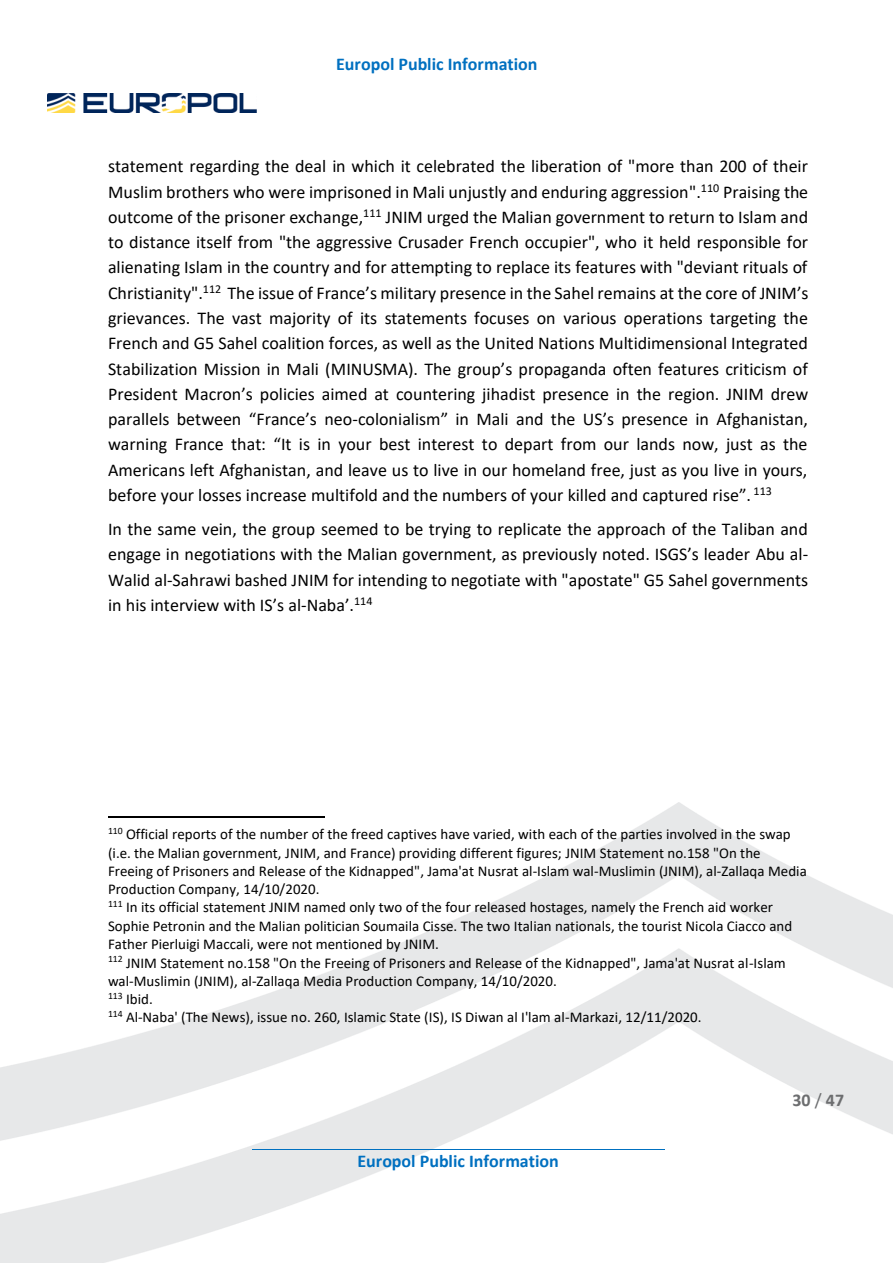
<style>
.page{position:relative;width:893px;height:1263px;background:#fff}
.page>*{position:absolute;margin:0;border:0;box-sizing:border-box;transform-origin:0 0}
.t1{font:18px/25.2px "Calibri";color:#000;text-align:justify}
.t2{font:700 18px "Calibri";color:#0070c0}
.t3{font:700 18px "Calibri";color:#6d6e70}
.t4{font:15px/18.3px "Calibri";color:#000}
.s1{font-weight:400}
</style>
<div class="page">
<img style="left:1px;top:802px;width:892px;height:461px">
<hr style="left:252px;top:1149px;width:412px;height:1px;background:#0070c0">
<img style="left:47px;top:93px;width:210px;height:20px">
<hr style="left:108px;top:816px;width:216px;height:1px;background:#000">
<p class="t2" style="left:336px;top:57px;width:203px">Europol Public Information</p>
<p class="t1" style="left:108px;top:155px;width:702px">statement regarding the deal in which it celebrated the liberation of "more than 200 of their Muslim brothers who were imprisoned in Mali unjustly and enduring aggression".<sup>110</sup> Praising the outcome of the prisoner exchange,<sup>111</sup> JNIM urged the Malian government to return to Islam and to distance itself from "the aggressive Crusader French occupier", who it held responsible for alienating Islam in the country and for attempting to replace its features with "deviant rituals of Christianity".<sup>112</sup> The issue of France’s military presence in the Sahel remains at the core of JNIM’s grievances. The vast majority of its statements focuses on various operations targeting the French and G5 Sahel coalition forces, as well as the United Nations Multidimensional Integrated Stabilization Mission in Mali (MINUSMA). The group’s propaganda often features criticism of President Macron’s policies aimed at countering jihadist presence in the region. JNIM drew parallels between “France’s neo-colonialism” in Mali and the US’s presence in Afghanistan, warning France that: “It is in your best interest to depart from our lands now, just as the Americans left Afghanistan, and leave us to live in our homeland free, just as you live in yours, before your losses increase multifold and the numbers of your killed and captured rise”. <sup>113</sup></p>
<p class="t1" style="left:108px;top:518px;width:702px">In the same vein, the group seemed to be trying to replicate the approach of the Taliban and engage in negotiations with the Malian government, as previously noted. ISGS’s leader Abu al-Walid al-Sahrawi bashed JNIM for intending to negotiate with "apostate" G5 Sahel governments in his interview with IS’s al-Naba’.<sup>114</sup></p>
<p class="t4" style="left:108px;top:826px;width:700px"><sup>110</sup> Official reports of the number of the freed captives have varied, with each of the parties involved in the swap (i.e. the Malian government, JNIM, and France) providing different figures; JNIM Statement no.158 "On the Freeing of Prisoners and Release of the Kidnapped", Jama'at Nusrat al-Islam wal-Muslimin (JNIM), al-Zallaqa Media Production Company, 14/10/2020.</p>
<p class="t4" style="left:108px;top:899px;width:686px"><sup>111</sup> In its official statement JNIM named only two of the four released hostages, namely the French aid worker<br>Sophie Petronin and the Malian politician Soumaila Cisse. The two Italian nationals, the tourist Nicola Ciacco and<br>Father Pierluigi Maccali, were not mentioned by JNIM.</p>
<p class="t4" style="left:108px;top:955px;width:679px"><sup>112</sup> JNIM Statement no.158 "On the Freeing of Prisoners and Release of the Kidnapped", Jama'at Nusrat al-Islam wal-Muslimin (JNIM), al-Zallaqa Media Production Company, 14/10/2020.</p>
<p class="t4" style="left:108px;top:991px;width:46px"><sup>113</sup> Ibid.</p>
<p class="t4" style="left:108px;top:1009px;width:595px"><sup>114</sup> Al-Naba' (The News), issue no. 260, Islamic State (IS), IS Diwan al I'lam al-Markazi, 12/11/2020.</p>
<p class="t2" style="left:357px;top:1153px;width:203px">Europol Public Information</p>
<p class="t3" style="left:793px;top:1092px;width:53px">30 <span class="s1">/</span> 47</p>
</div>
